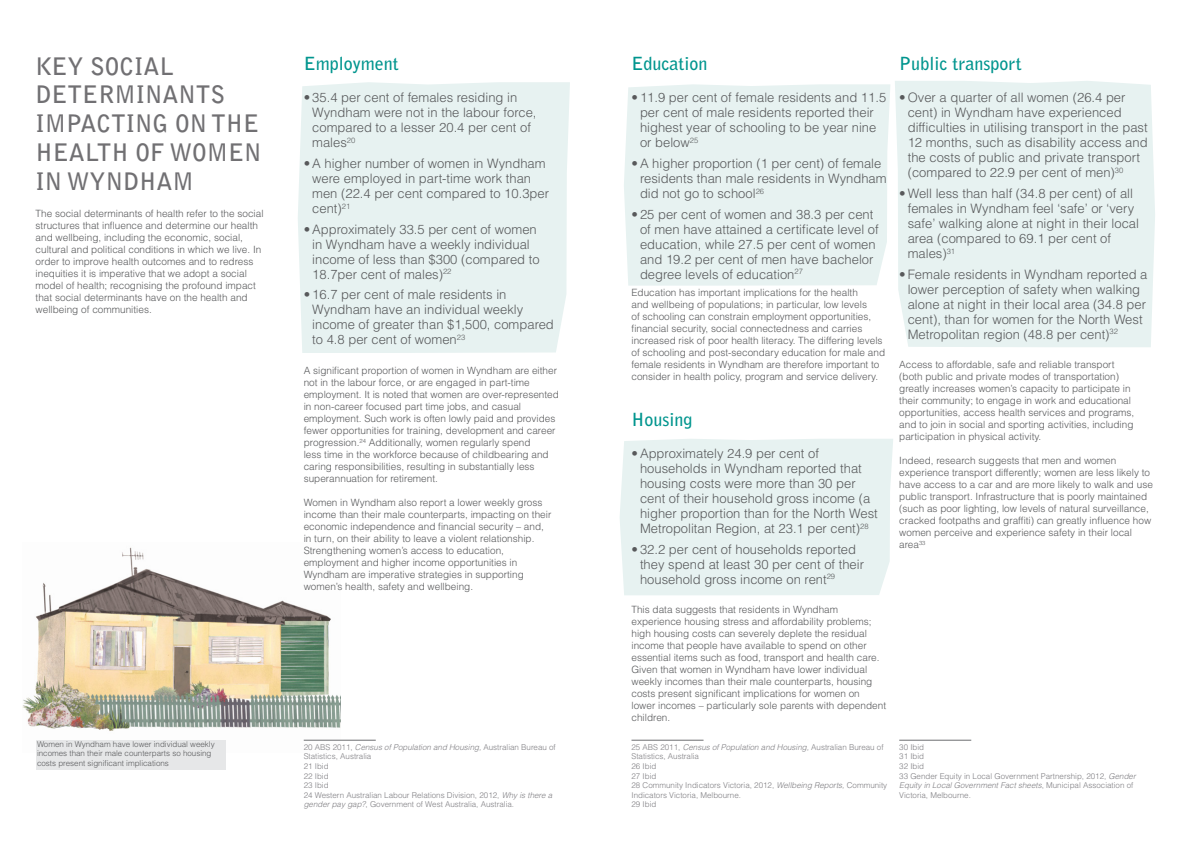
<style>
.page{position:relative;width:1191px;height:842px;background:#fff}
.page>*{position:absolute;margin:0;border:0;box-sizing:border-box;transform-origin:0 0}
.t1{font:700 24px/28.8px "Bell Gothic Std";color:#717073}
.t2{font:700 18px "Bell Gothic Std";color:#00958e}
.t3{font:300 13px/15px "Helvetica LT Std";color:#58595b}
.t4{font:300 10px/12px "Helvetica LT Std";color:#58595b}
.t5{font:300 8px/9.6px "Helvetica LT Std";color:#7e7d81}
.t6{font:300 8px/9.6px "Helvetica LT Std";color:#58595b}
.s1{font-style:italic}
</style>
<div class="page">
<img style="left:22px;top:547px;width:319px;height:205px">
<div style="left:624px;top:84px;width:266px;height:202px;background:#e7f2f1"></div>
<div style="left:620px;top:439px;width:273px;height:156px;background:#e7f2f1"></div>
<div style="left:895px;top:81px;width:260px;height:266px;background:#e7f2f1"></div>
<div style="left:298px;top:82px;width:272px;height:271px;background:#e7f2f1"></div>
<hr style="left:304px;top:740px;width:72px;height:1px;background:#6d6e71">
<hr style="left:631px;top:740px;width:72px;height:1px;background:#6d6e71">
<hr style="left:899px;top:740px;width:72px;height:1px;background:#6d6e71">
<div style="left:36px;top:740px;width:189px;height:30px;background:#e6e7e8"></div>
<h1 class="t1" style="left:36px;top:52px;width:227px">KEY SOC IAL<br>DETERMINANTS<br>IMPACTING ON THE<br>HEALTH OF WOMEN<br>IN WYNDHAM</h1>
<p class="t4" style="left:36px;top:207px;width:229px">The social determinants of health refer to the social structures that influence and determine our health and wellbeing, including the economic, social, cultural and political conditions in which we live. In order to improve health outcomes and to redress inequities it is imperative that we adopt a social model of health; recognising the profound impact that social determinants have on the health and wellbeing of communities.</p>
<h2 class="t2" style="left:304px;top:53px;width:97px">EMPLOYMENT</h2>
<h3 class="t3" style="left:312px;top:90px;width:226px;text-indent:-9px">• 35.4 per cent of females residing in<br>Wyndham were not in the labour force, compared to a lesser 20.4 per cent of males<sup>20</sup></h3>
<h3 class="t3" style="left:312px;top:156px;width:238px;text-indent:-9px">• A higher number of women in Wyndham were employed in part-time work than men (22.4 per cent compared to 10.3per cent)<sup>21</sup></h3>
<h3 class="t3" style="left:312px;top:221px;width:229px;text-indent:-9px">• Approximately 33.5 per cent of women in Wyndham have a weekly individual income of less than $300 (compared to 18.7per cent of males)<sup>22</sup></h3>
<h3 class="t3" style="left:312px;top:287px;width:243px;text-indent:-9px">• 16.7 per cent of male residents in Wyndham have an individual weekly income of greater than $1,500, compared to 4.8 per cent of women<sup>23</sup></h3>
<p class="t4" style="left:304px;top:364px;width:257px">A significant proportion of women in Wyndham are either not in the labour force, or are engaged in part-time employment. It is noted that women are over-represented in non-career focused part time jobs, and casual employment. Such work is often lowly paid and provides fewer opportunities for training, development and career progression.<sup>24</sup> Additionally, women regularly spend<br>less time in the workforce because of childbearing and caring responsibilities, resulting in substantially less superannuation for retirement.</p>
<p class="t4" style="left:304px;top:496px;width:249px">Women in Wyndham also report a lower weekly gross income than their male counterparts, impacting on their economic independence and financial security – and, in turn, on their ability to leave a violent relationship.<br>Strengthening women’s access to education, employment and higher income opportunities in Wyndham are imperative strategies in supporting women’s health, safety and wellbeing.</p>
<p class="t6" style="left:37px;top:739px;width:179px">Women in Wyndham have lower individual weekly incomes than their male counterparts so housing costs present significant implications</p>
<p class="t5" style="left:304px;top:742px;width:253px">20 ABS 2011, <span class="s1">Census of Population and Housing,</span> Australian Bureau of Statistics, Australia<br>21 Ibid<br>22 Ibid<br>23 Ibid<br>24 Western Australian Labour Relations Division, 2012, <span class="s1">Why is there a gender pay gap?</span>, Government of West Australia, Australia.</p>
<h2 class="t2" style="left:631px;top:53px;width:77px">EDUCATION</h2>
<h3 class="t3" style="left:640px;top:90px;width:248px;text-indent:-9px">• 11.9 per cent of female residents and 11.5 per cent of male residents reported their highest year of schooling to be year nine or below<sup>25</sup></h3>
<h3 class="t3" style="left:640px;top:156px;width:248px;text-indent:-9px">• A higher proportion (1 per cent) of female residents than male residents in Wyndham did not go to school<sup>26</sup></h3>
<h3 class="t3" style="left:640px;top:206px;width:240px;text-indent:-9px">• 25 per cent of women and 38.3 per cent of men have attained a certificate level of education, while 27.5 per cent of women and 19.2 per cent of men have bachelor degree levels of education<sup>27</sup></h3>
<p class="t4" style="left:631px;top:287px;width:255px">Education has important implications for the health<br>and wellbeing of populations; in particular, low levels<br>of schooling can constrain employment opportunities, financial security, social connectedness and carries increased risk of poor health literacy. The differing levels of schooling and post-secondary education for male and female residents in Wyndham are therefore important to consider in health policy, program and service delivery.</p>
<h2 class="t2" style="left:631px;top:408px;width:63px">H OUSING</h2>
<h3 class="t3" style="left:640px;top:446px;width:239px;text-indent:-9px">• Approximately 24.9 per cent of households in Wyndham reported that housing costs were more than 30 per cent of their household gross income (a higher proportion than for the North West Metropolitan Region, at 23.1 per cent)<sup>28</sup></h3>
<h3 class="t3" style="left:640px;top:541px;width:226px;text-indent:-9px">• 32.2 per cent of households reported they spend at least 30 per cent of their household gross income on rent<sup>29</sup></h3>
<p class="t4" style="left:631px;top:603px;width:256px">This data suggests that residents in Wyndham experience housing stress and affordability problems; high housing costs can severely deplete the residual income that people have available to spend on other essential items such as food, transport and health care.<br>Given that women in Wyndham have lower individual weekly incomes than their male counterparts, housing costs present significant implications for women on lower incomes – particularly sole parents with dependent children.</p>
<p class="t5" style="left:631px;top:742px;width:257px">25 ABS 2011, <span class="s1">Census of Population and Housing,</span> Australian Bureau of<br>Statistics, Australia<br>26 Ibid<br>27 Ibid<br>28 Community Indicators Victoria, 2012, <span class="s1">Wellbeing Reports,</span> Community<br>Indicators Victoria, Melbourne.<br>29 Ibid</p>
<h2 class="t2" style="left:899px;top:53px;width:124px">PUBLIC TRANSPORT</h2>
<p class="t3" style="left:907px;top:90px;width:241px;text-indent:-9px">• Over a quarter of all women (26.4 per cent) in Wyndham have experienced difficulties in utilising transport in the past 12 months, such as disability access and the costs of public and private transport (compared to 22.9 per cent of men)<sup>30</sup></p>
<h3 class="t3" style="left:907px;top:186px;width:233px;text-indent:-9px">• Well less than half (34.8 per cent) of all females in Wyndham feel ‘safe’ or ‘very safe’ walking alone at night in their local area (compared to 69.1 per cent of males)<sup>31</sup></h3>
<h3 class="t3" style="left:907px;top:266px;width:241px;text-indent:-9px">• Female residents in Wyndham reported a lower perception of safety when walking alone at night in their local area (34.8 per cent), than for women for the North West Metropolitan region (48.8 per cent)<sup>32</sup></h3>
<p class="t4" style="left:899px;top:359px;width:237px">Access to affordable, safe and reliable transport (both public and private modes of transportation) greatly increases women’s capacity to participate in their community; to engage in work and educational opportunities, access health services and programs, and to join in social and sporting activities, including participation in physical activity.</p>
<p class="t4" style="left:899px;top:455px;width:255px">Indeed, research suggests that men and women experience transport differently; women are less likely to have access to a car and are more likely to walk and use public transport. Infrastructure that is poorly maintained (such as poor lighting, low levels of natural surveillance, cracked footpaths and graffiti) can greatly influence how women perceive and experience safety in their local area<sup>33</sup></p>
<p class="t5" style="left:899px;top:742px;width:238px">30 Ibid<br>31 Ibid<br>32 Ibid<br>33 Gender Equity in Local Government Partnership, 2012, <span class="s1">Gender<br>Equity in Local Government Fact sheets</span>, Municipal Association of<br>Victoria, Melbourne.</p>
</div>
